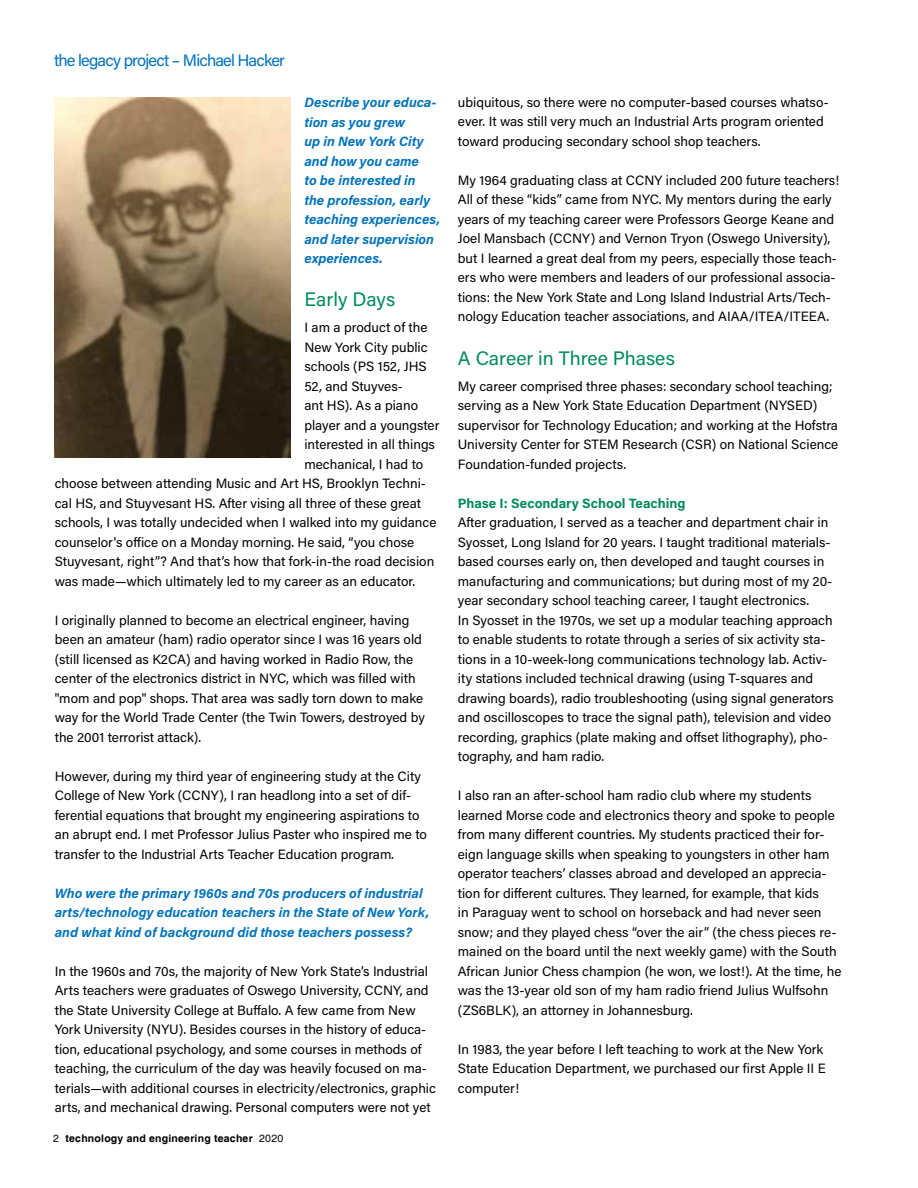
<style>
.page{position:relative;width:918px;height:1188px;background:#fff}
.page>*{position:absolute;margin:0;border:0;box-sizing:border-box;transform-origin:0 0}
.t1{font:19.5px "Acumin Pro";color:#008a5e}
.t2{font:16.5px "Acumin Pro";letter-spacing:-.05em;color:#0073bb}
.t3{font:13.5px/19.5px "Acumin Pro";color:#000}
.t4{font:italic 700 13.5px/19.5px "Acumin Pro";color:#0073bb}
.t5{font:700 13.5px "Acumin Pro";color:#008a5e}
.t6{font:700 10.5px "Helvetica";letter-spacing:.02em;color:#000}
.s1{font-weight:400}
</style>
<div class="page">
<img style="left:54px;top:97px;width:237px;height:360px">
<p class="t2" style="left:54px;top:49px;width:232px">the legacy project – Michael Hacker</p>
<p class="t4" style="left:304px;top:92px;width:137px">Describe your educa&shy;tion as you grew<br>up in New York City and how you came<br>to be interested in<br>the profession, early teaching experiences, and later supervision experiences.</p>
<h1 class="t1" style="left:304px;top:286px;width:92px">Early Days</h1>
<p class="t3" style="left:304px;top:317px;width:125px">I am a product of the</p>
<p class="t3" style="left:304px;top:337px;width:125px">New York City public</p>
<p class="t3" style="left:304px;top:356px;width:124px">schools (PS 152, JHS</p>
<p class="t3" style="left:304px;top:376px;width:100px">52, and Stuyves-</p>
<p class="t3" style="left:304px;top:395px;width:115px">ant HS). As a piano</p>
<p class="t3" style="left:304px;top:415px;width:137px">player and a youngster</p>
<p class="t3" style="left:304px;top:434px;width:132px">interested in all things</p>
<p class="t3" style="left:304px;top:454px;width:120px">mechanical, I had to</p>
<p class="t3" style="left:55px;top:473px;width:373px">choose between attending Music and Art HS, Brooklyn Techni-</p>
<p class="t3" style="left:55px;top:493px;width:368px">cal HS, and Stuyvesant HS. After vising all three of these great</p>
<p class="t3" style="left:55px;top:512px;width:383px">schools, I was totally undecided when I walked into my guidance</p>
<p class="t3" style="left:55px;top:532px;width:361px">counselor's office on a Monday morning. He said, “you chose</p>
<p class="t3" style="left:55px;top:551px;width:381px">Stuyvesant, right”? And that’s how that fork-in-the road decision</p>
<p class="t3" style="left:55px;top:571px;width:362px">was made—which ultimately led to my career as an educator.</p>
<p class="t3" style="left:55px;top:610px;width:372px">I originally planned to become an electrical engineer, having been an amateur (ham) radio operator since I was 16 years old (still licensed as K2CA) and having worked in Radio Row, the center of the electronics district in NYC, which was filled with "mom and pop" shops. That area was sadly torn down to make way for the World Trade Center (the Twin Towers, destroyed by the 2001 terrorist attack).</p>
<p class="t3" style="left:55px;top:766px;width:374px">However, during my third year of engineering study at the City College of New York (CCNY), I ran headlong into a set of dif&shy;ferential equations that brought my engineering aspirations to an abrupt end. I met Professor Julius Paster who inspired me to transfer to the Industrial Arts Teacher Education program.</p>
<p class="t4" style="left:55px;top:883px;width:376px">Who were the primary 1960s and 70s producers of industrial arts/technology education teachers in the State of New York, and what kind of background did those teachers possess?</p>
<p class="t3" style="left:55px;top:961px;width:383px">In the 1960s and 70s, the majority of New York State’s Industrial Arts teachers were graduates of Oswego University, CCNY, and the State University College at Buffalo. A few came from New York University (NYU). Besides courses in the history of educa&shy;tion, educational psychology, and some courses in methods of teaching, the curriculum of the day was heavily focused on ma&shy;terials—with additional courses in electricity/electronics, graphic arts, and mechanical drawing. Personal computers were not yet</p>
<p class="t6" style="left:53px;top:1132px;width:231px"><span class="s1">2</span> technology and engineering teacher <span class="s1">2020</span></p>
<p class="t3" style="left:458px;top:92px;width:372px">ubiquitous, so there were no computer-based courses whatso&shy;ever. It was still very much an Industrial Arts program oriented toward producing secondary school shop teachers.</p>
<p class="t3" style="left:458px;top:170px;width:383px">My 1964 graduating class at CCNY included 200 future teachers!<br>All of these “kids” came from NYC. My mentors during the early years of my teaching career were Professors George Keane and Joel Mansbach (CCNY) and Vernon Tryon (Oswego University), but I learned a great deal from my peers, especially those teach&shy;ers who were members and leaders of our professional associa&shy;tions: the New York State and Long Island Industrial Arts/Tech&shy;nology Education teacher associations, and AIAA/ITEA/ITEEA.</p>
<h1 class="t1" style="left:458px;top:344px;width:219px">A Career in Three Phases</h1>
<p class="t3" style="left:458px;top:376px;width:382px">My career comprised three phases: secondary school teaching; serving as a New York State Education Department (NYSED) supervisor for Technology Education; and working at the Hofstra University Center for STEM Research (CSR) on National Science Foundation-funded projects.</p>
<p class="t5" style="left:458px;top:494px;width:229px">Phase I: Secondary School Teaching</p>
<p class="t3" style="left:458px;top:512px;width:377px">After graduation, I served as a teacher and department chair in Syosset, Long Island for 20 years. I taught traditional materials&shy;based courses early on, then developed and taught courses in manufacturing and communications; but during most of my 20- year secondary school teaching career, I taught electronics.<br>In Syosset in the 1970s, we set up a modular teaching approach to enable students to rotate through a series of six activity sta&shy;tions in a 10-week-long communications technology lab. Activ&shy;ity stations included technical drawing (using T-squares and drawing boards), radio troubleshooting (using signal generators and oscilloscopes to trace the signal path), television and video recording, graphics (plate making and offset lithography), pho&shy;tography, and ham radio.</p>
<p class="t3" style="left:458px;top:785px;width:385px">I also ran an after-school ham radio club where my students learned Morse code and electronics theory and spoke to people from many different countries. My students practiced their for&shy;eign language skills when speaking to youngsters in other ham operator teachers’ classes abroad and developed an apprecia&shy;tion for different cultures. They learned, for example, that kids<br>in Paraguay went to school on horseback and had never seen snow; and they played chess “over the air” (the chess pieces re&shy;mained on the board until the next weekly game) with the South African Junior Chess champion (he won, we lost!). At the time, he was the 13-year old son of my ham radio friend Julius Wulfsohn (ZS6BLK), an attorney in Johannesburg.</p>
<p class="t3" style="left:458px;top:1039px;width:369px">In 1983, the year before I left teaching to work at the New York<br>State Education Department, we purchased our first Apple II E computer!</p>
</div>
